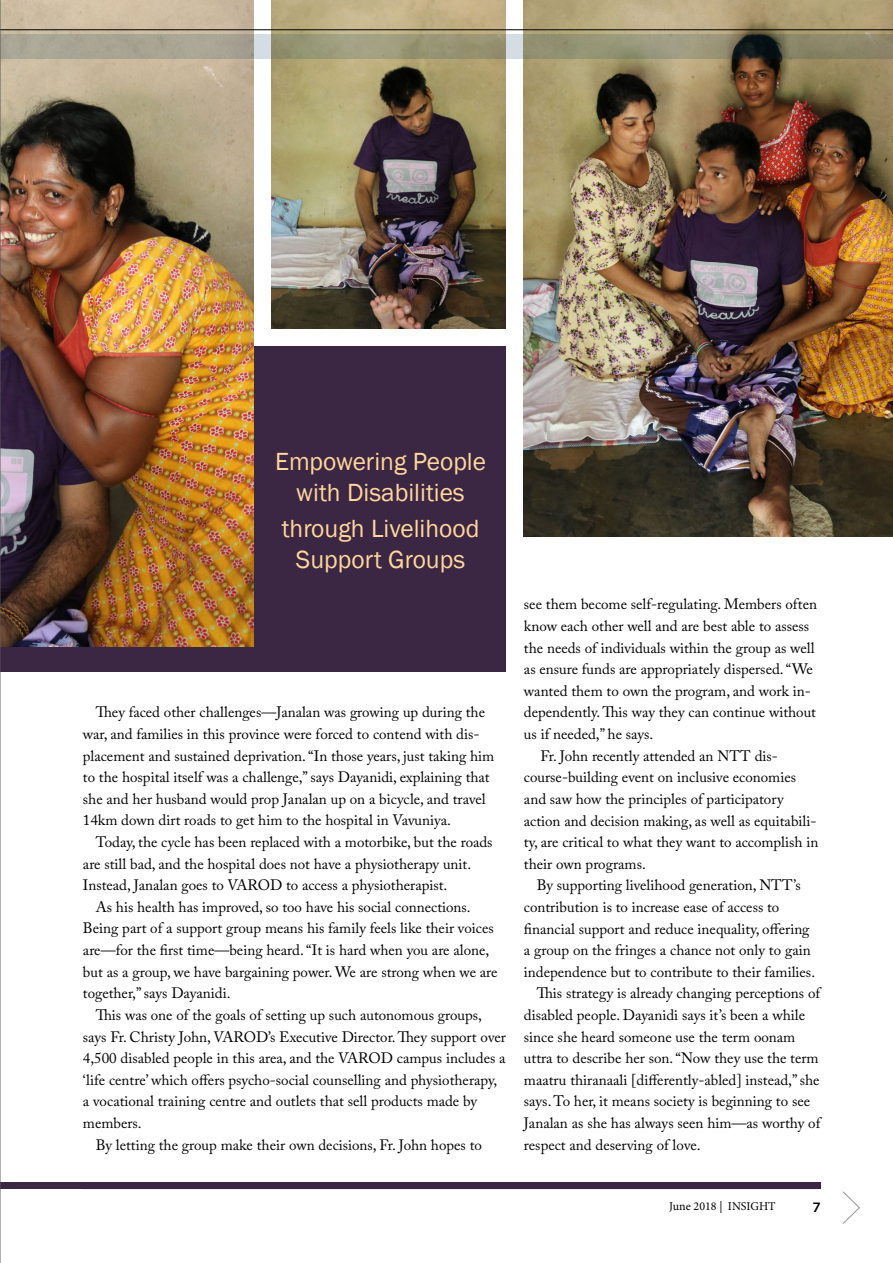
<style>
.page{position:relative;width:893px;height:1263px;background:#fff}
.page>*{position:absolute;margin:0;border:0;box-sizing:border-box;transform-origin:0 0}
.t1{font:25.5px/31.5px "Franklin Gothic";color:#ffd69c;text-align:center}
.t2{font:15px/21.6px "Adobe Caslon Pro";color:#000}
.t3{font:500 13.5px "Gotham";color:#000}
.t4{font:12px "Minion Pro";color:#000}
</style>
<div class="page">
<div style="left:0;top:346px;width:506px;height:326px;background:#3b2643"></div>
<div style="left:0;top:1183px;width:821px;height:6px;background:#3b2643"></div>
<img style="left:272px;top:0;width:234px;height:329px">
<img style="left:1px;top:0;width:253px;height:647px">
<img style="left:524px;top:0;width:369px;height:537px">
<hr style="left:0;top:29px;width:893px;height:1px;background:#000">
<svg style="left:1px;top:34px;width:892px;height:25px;background:#96947c"></svg>
<hr style="left:0;top:0;width:1px;height:1263px;background:#58595b">
<svg style="left:842px;top:1191px;width:18px;height:33px"></svg>
<h1 class="t1" style="left:275px;top:446px;width:213px">Empowering People with Disabilities</h1>
<h1 class="t1" style="left:282px;top:513px;width:199px">through Livelihood<br>Support Groups</h1>
<p class="t2" style="left:83px;top:701px;width:413px;text-indent:13px">They faced other challenges—Janalan was growing up during the war, and families in this province were forced to contend with dis&shy;placement and sustained deprivation. “In those years, just taking him to the hospital itself was a challenge,” says Dayanidi, explaining that she and her husband would prop Janalan up on a bicycle, and travel 14km down dirt roads to get him to the hospital in Vavuniya.</p>
<p class="t2" style="left:83px;top:831px;width:411px;text-indent:13px">Today, the cycle has been replaced with a motorbike, but the roads are still bad, and the hospital does not have a physiotherapy unit.<br>Instead, Janalan goes to VAROD to access a physiotherapist.</p>
<p class="t2" style="left:83px;top:896px;width:416px;text-indent:13px">As his health has improved, so too have his social connections.<br>Being part of a support group means his family feels like their voices are—for the first time—being heard. “It is hard when you are alone, but as a group, we have bargaining power. We are strong when we are together,” says Dayanidi.</p>
<p class="t2" style="left:96px;top:1004px;width:388px">This was one of the goals of setting up such autonomous groups,</p>
<p class="t2" style="left:83px;top:1025px;width:424px">says Fr. Christy John, VAROD’s Executive Director. They support over</p>
<p class="t2" style="left:83px;top:1047px;width:424px">4,500 disabled people in this area, and the VAROD campus includes a</p>
<p class="t2" style="left:83px;top:1069px;width:416px">‘life centre’ which offers psycho-social counselling and physiotherapy,</p>
<p class="t2" style="left:83px;top:1090px;width:396px">a vocational training centre and outlets that sell products made by</p>
<p class="t2" style="left:83px;top:1112px;width:60px">members.</p>
<p class="t2" style="left:96px;top:1133px;width:388px">By letting the group make their own decisions, Fr. John hopes to</p>
<p class="t2" style="left:524px;top:593px;width:295px">see them become self-regulating. Members often</p>
<p class="t2" style="left:524px;top:615px;width:287px">know each other well and are best able to assess</p>
<p class="t2" style="left:524px;top:637px;width:292px">the needs of individuals within the group as well</p>
<p class="t2" style="left:524px;top:658px;width:290px">as ensure funds are appropriately dispersed. “We</p>
<p class="t2" style="left:524px;top:680px;width:288px">wanted them to own the program, and work in-</p>
<p class="t2" style="left:524px;top:701px;width:294px">dependently. This way they can continue without</p>
<p class="t2" style="left:524px;top:723px;width:131px">us if needed,” he says.</p>
<p class="t2" style="left:540px;top:745px;width:239px">Fr. John recently attended an NTT dis-</p>
<p class="t2" style="left:524px;top:766px;width:274px">course-building event on inclusive economies</p>
<p class="t2" style="left:524px;top:788px;width:261px">and saw how the principles of participatory</p>
<p class="t2" style="left:524px;top:809px;width:294px">action and decision making, as well as equitabili-</p>
<p class="t2" style="left:524px;top:831px;width:296px">ty, are critical to what they want to accomplish in</p>
<p class="t2" style="left:524px;top:853px;width:123px">their own programs.</p>
<p class="t2" style="left:537px;top:874px;width:265px">By supporting livelihood generation, NTT’s</p>
<p class="t2" style="left:524px;top:896px;width:257px">contribution is to increase ease of access to</p>
<p class="t2" style="left:524px;top:917px;width:287px">financial support and reduce inequality, offering</p>
<p class="t2" style="left:524px;top:939px;width:288px">a group on the fringes a chance not only to gain</p>
<p class="t2" style="left:524px;top:961px;width:293px">independence but to contribute to their families.</p>
<p class="t2" style="left:537px;top:982px;width:285px">This strategy is already changing perceptions of</p>
<p class="t2" style="left:524px;top:1004px;width:283px">disabled people. Dayanidi says it’s been a while</p>
<p class="t2" style="left:524px;top:1025px;width:273px">since she heard someone use the term oonam</p>
<p class="t2" style="left:524px;top:1047px;width:296px">uttra to describe her son. “Now they use the term</p>
<p class="t2" style="left:524px;top:1069px;width:297px">maatru thiranaali [differently-abled] instead,” she</p>
<p class="t2" style="left:524px;top:1090px;width:288px">says. To her, it means society is beginning to see</p>
<p class="t2" style="left:524px;top:1112px;width:298px">Janalan as she has always seen him—as worthy of</p>
<p class="t2" style="left:524px;top:1133px;width:178px">respect and deserving of love.</p>
<p class="t4" style="left:669px;top:1198px;width:108px">June 2018 | INSIGHT</p>
<p class="t3" style="left:812px;top:1199px;width:10px">7</p>
</div>
